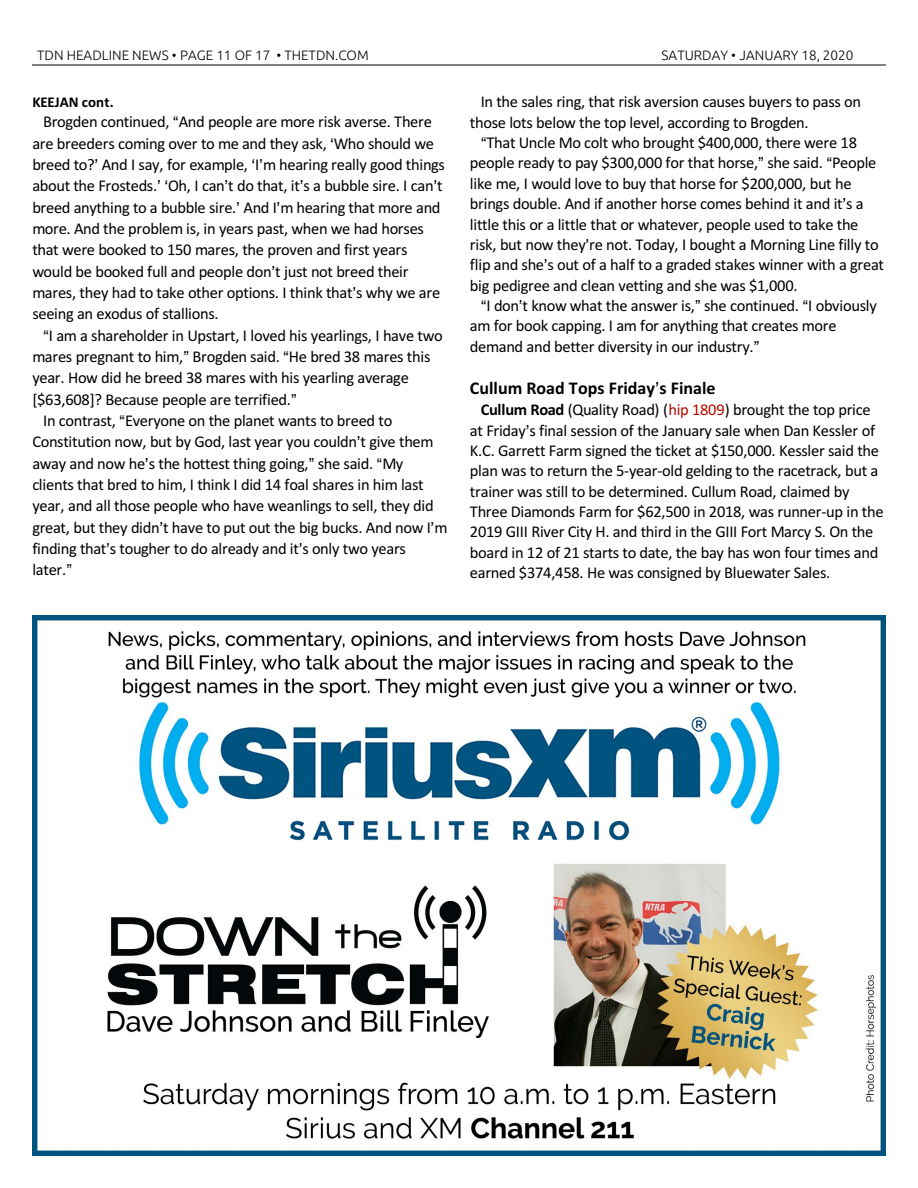
<style>
.page{position:relative;width:918px;height:1188px;background:#fff}
.page>*{position:absolute;margin:0;border:0;box-sizing:border-box;transform-origin:0 0}
.t1{font:700 18px "Calibri";color:#000}
.t2{font:16.5px/20.4px "Calibri";letter-spacing:-.02em;color:#000}
.t3{font:700 15px "Calibri";letter-spacing:-.005em;color:#000}
.t4{font:300 13.5px "Ubuntu";color:#000}
.s1{font-weight:700}
.s2{color:#b30a00}
</style>
<div class="page">
<hr style="left:32px;top:64px;width:853px;height:1px;background:#808080">
<img style="left:32px;top:616px;width:854px;height:540px">
<p class="t4" style="left:37px;top:49px;width:333px">TDN HEADLINE NEWS • PAGE 11 OF 17 • THETDN.COM</p>
<p class="t4" style="left:662px;top:49px;width:193px">SATURDAY • JANUARY 18, 2020</p>
<p class="t3" style="left:32px;top:95px;width:83px">KEEJAN cont.</p>
<p class="t2" style="left:32px;top:113px;width:414px;line-height:21.3px;text-indent:11px">Brogden continued, And people are more risk averse. There are breeders coming over to me and they ask, Who should we breed to? And I say, for example, I m hearing really good things about the Frosteds. Oh, I can t do that, it s a bubble sire. I can t breed anything to a bubble sire. And I m hearing that more and more. And the problem is, in years past, when we had horses that were booked to 150 mares, the proven and first years would be booked full and people don t just not breed their mares, they had to take other options. I think that s why we are seeing an exodus of stallions.</p>
<p class="t2" style="left:49px;top:326px;width:395px">I am a shareholder in Upstart, I loved his yearlings, I have two</p>
<p class="t2" style="left:32px;top:348px;width:400px">mares pregnant to him, Brogden said. He bred 38 mares this</p>
<p class="t2" style="left:32px;top:369px;width:378px">year. How did he breed 38 mares with his yearling average</p>
<p class="t2" style="left:32px;top:390px;width:260px">[$63,608]? Because people are terrified.</p>
<p class="t2" style="left:43px;top:412px;width:351px">In contrast, Everyone on the planet wants to breed to</p>
<p class="t2" style="left:32px;top:433px;width:403px">Constitution now, but by God, last year you couldn t give them</p>
<p class="t2" style="left:32px;top:454px;width:372px">away and now he s the hottest thing going, she said. My</p>
<p class="t2" style="left:32px;top:476px;width:393px">clients that bred to him, I think I did 14 foal shares in him last</p>
<p class="t2" style="left:32px;top:497px;width:403px">year, and all those people who have weanlings to sell, they did</p>
<p class="t2" style="left:32px;top:518px;width:417px">great, but they didn t have to put out the big bucks. And now I m</p>
<p class="t2" style="left:32px;top:540px;width:375px">finding that s tougher to do already and it s only two years</p>
<p class="t2" style="left:32px;top:561px;width:35px">later.</p>
<p class="t2" style="left:470px;top:93px;width:393px;text-indent:11px">In the sales ring, that risk aversion causes buyers to pass on those lots below the top level, according to Brogden.</p>
<p class="t2" style="left:470px;top:134px;width:416px;text-indent:16px">That Uncle Mo colt who brought $400,000, there were 18 people ready to pay $300,000 for that horse, she said. People like me, I would love to buy that horse for $200,000, but he brings double. And if another horse comes behind it and it s a little this or a little that or whatever, people used to take the risk, but now they re not. Today, I bought a Morning Line filly to flip and she s out of a half to a graded stakes winner with a great big pedigree and clean vetting and she was $1,000.</p>
<p class="t2" style="left:470px;top:297px;width:408px;text-indent:16px">I don t know what the answer is, she continued. I obviously am for book capping. I am for anything that creates more demand and better diversity in our industry.</p>
<p class="t1" style="left:470px;top:381px;width:247px">Cullum Road Tops Friday s Finale</p>
<p class="t2" style="left:470px;top:401px;width:415px;text-indent:11px"><span class="s1">Cullum Road</span> (Quality Road) (<span class="s2">hip 1809</span>) brought the top price at Friday s final session of the January sale when Dan Kessler of K.C. Garrett Farm signed the ticket at $150,000. Kessler said the plan was to return the 5-year-old gelding to the racetrack, but a trainer was still to be determined. Cullum Road, claimed by Three Diamonds Farm for $62,500 in 2018, was runner-up in the 2019 GIII River City H. and third in the GIII Fort Marcy S. On the board in 12 of 21 starts to date, the bay has won four times and earned $374,458. He was consigned by Bluewater Sales.</p>
</div>
